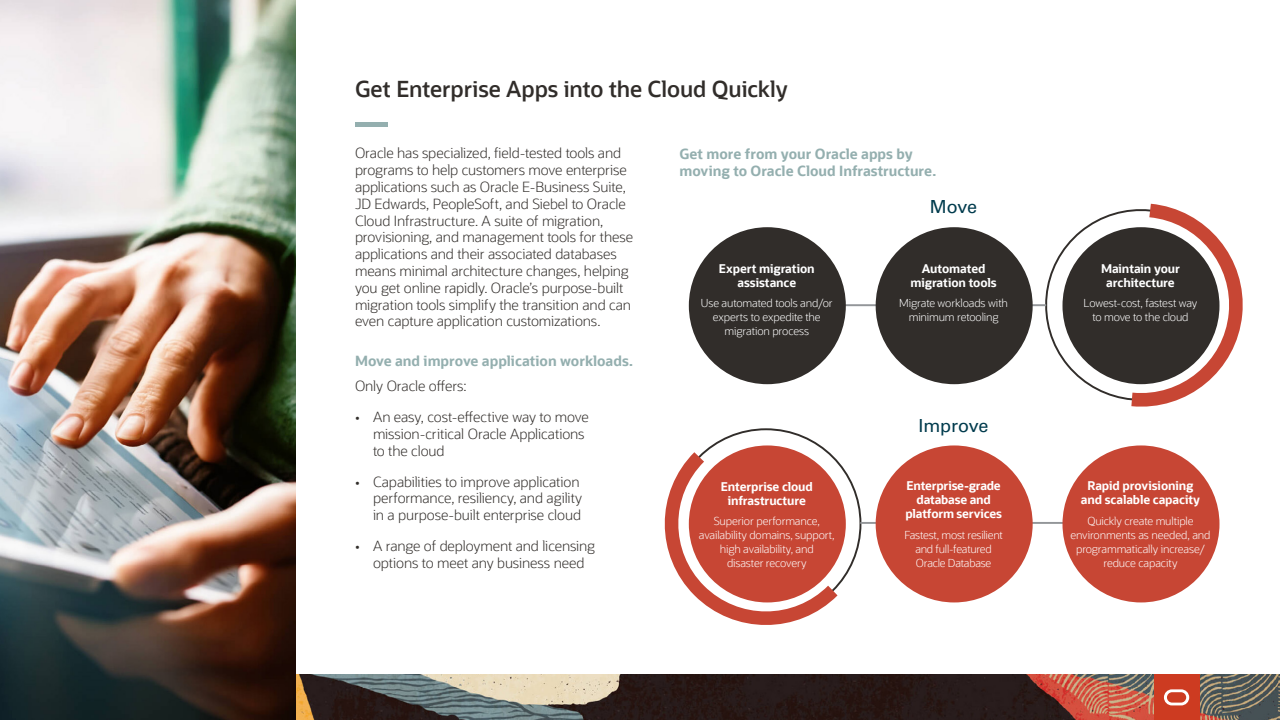
<style>
.page{position:relative;width:1280px;height:720px;background:#fff}
.page>*{position:absolute;margin:0;border:0;box-sizing:border-box;transform-origin:0 0}
.t1{font:600 22px "Oracle Sans";letter-spacing:-.005em;color:#312d2a}
.Sub_head_18_23__Drk{font:18px "Univers LT Std";letter-spacing:-.01em;color:#003b4d}
.Body{font:300 14px/16.8px "Oracle Sans";letter-spacing:-.01em;color:#312d2a}
.Body-2{font:700 14px/16.8px "Oracle Sans";color:#94afaf}
.Body_Copy_16_23__Brk{font:700 12px/14px "Oracle Sans";letter-spacing:-.01em;color:#fff;text-align:center}
.Body_Copy_16_23__Brk-2{font:300 11px/14px "Oracle Sans";letter-spacing:-.015em;color:#fff;text-align:center}
</style>
<div class="page">
<img style="left:296px;top:675px;width:984px;height:45px">
<img style="left:0;top:0;width:296px;height:720px">
<div style="left:1154px;top:675px;width:45px;height:45px;background:#cd3b21"></div>
<svg style="left:1164px;top:689px;width:25px;height:16px"></svg>
<svg style="left:664px;top:438px;width:188px;height:187px"></svg>
<svg style="left:1034px;top:212px;width:83px;height:186px"></svg>
<svg style="left:1117px;top:203px;width:126px;height:204px"></svg>
<hr style="left:860px;top:522px;width:283px;height:2px;background:#939699">
<hr style="left:787px;top:304px;width:259px;height:2px;background:#939699">
<div style="left:689px;top:227px;width:157px;height:157px;background:#312d2a;border-radius:50%"></div>
<div style="left:689px;top:445px;width:157px;height:157px;background:#c74634;border-radius:50%"></div>
<div style="left:876px;top:227px;width:157px;height:157px;background:#312d2a;border-radius:50%"></div>
<div style="left:876px;top:445px;width:157px;height:157px;background:#c74634;border-radius:50%"></div>
<div style="left:1062px;top:227px;width:158px;height:157px;background:#312d2a;border-radius:50%"></div>
<div style="left:1062px;top:445px;width:158px;height:157px;background:#c74634;border-radius:50%"></div>
<div style="left:355px;top:122px;width:32px;height:5px;background:#94afaf"></div>
<p class="t1" style="left:355px;top:75px;width:434px">Get Enterprise Apps into the Cloud Quickly</p>
<p class="Body" style="left:355px;top:145px;width:280px">Oracle has specialized, field-tested tools and programs to help customers move enterprise applications such as Oracle E-Business Suite, JD Edwards, PeopleSoft, and Siebel to Oracle Cloud Infrastructure. A suite of migration, provisioning, and management tools for these applications and their associated databases means minimal architecture changes, helping you get online rapidly. Oracle’s purpose-built migration tools simplify the transition and can even capture application customizations.</p>
<p class="Body-2" style="left:355px;top:352px;width:279px">Move and improve application workloads.</p>
<p class="Body" style="left:355px;top:378px;width:113px">Only Oracle offers:</p>
<p class="Body" style="left:373px;top:409px;width:217px;text-indent:-18px">• An easy, cost-effective way to move mission-critical Oracle Applications to the cloud</p>
<p class="Body" style="left:373px;top:473px;width:211px;text-indent:-18px">• Capabilities to improve application performance, resiliency, and agility in a purpose-built enterprise cloud</p>
<p class="Body" style="left:355px;top:538px;width:242px;text-align:center">• A range of deployment and licensing options to meet any business need</p>
<p class="Body-2" style="left:680px;top:146px;width:258px">Get more from your Oracle apps by moving to Oracle Cloud Infrastructure.</p>
<p class="Body_Copy_16_23__Brk" style="left:719px;top:261px;width:97px">Expert migration assistance</p>
<p class="Body_Copy_16_23__Brk-2" style="left:701px;top:296px;width:133px">Use automated tools and/or experts to expedite the migration process</p>
<p class="Body_Copy_16_23__Brk" style="left:721px;top:480px;width:94px">Enterprise cloud infrastructure</p>
<p class="Body_Copy_16_23__Brk-2" style="left:699px;top:514px;width:137px">Superior performance, availability domains, support, high availability, and<br>disaster recovery</p>
<p class="Sub_head_18_23__Drk" style="left:930px;top:196px;width:49px">Move</p>
<p class="Body_Copy_16_23__Brk" style="left:911px;top:261px;width:88px">Automated migration tools</p>
<p class="Body_Copy_16_23__Brk-2" style="left:899px;top:296px;width:110px">Migrate workloads with minimum retooling</p>
<p class="Sub_head_18_23__Drk" style="left:918px;top:415px;width:71px">Improve</p>
<p class="Body_Copy_16_23__Brk" style="left:905px;top:479px;width:98px">Enterprise-grade database and platform services</p>
<p class="Body_Copy_16_23__Brk-2" style="left:905px;top:528px;width:100px">Fastest, most resilient and full-featured<br>Oracle Database</p>
<p class="Body_Copy_16_23__Brk" style="left:1101px;top:261px;width:80px">Maintain your architecture</p>
<p class="Body_Copy_16_23__Brk-2" style="left:1084px;top:296px;width:115px">Lowest-cost, fastest way to move to the cloud</p>
<p class="Body_Copy_16_23__Brk" style="left:1081px;top:479px;width:121px">Rapid provisioning and scalable capacity</p>
<p class="Body_Copy_16_23__Brk-2" style="left:1070px;top:514px;width:142px">Quickly create multiple environments as needed, and programmatically increase/ reduce capacity</p>
</div>
